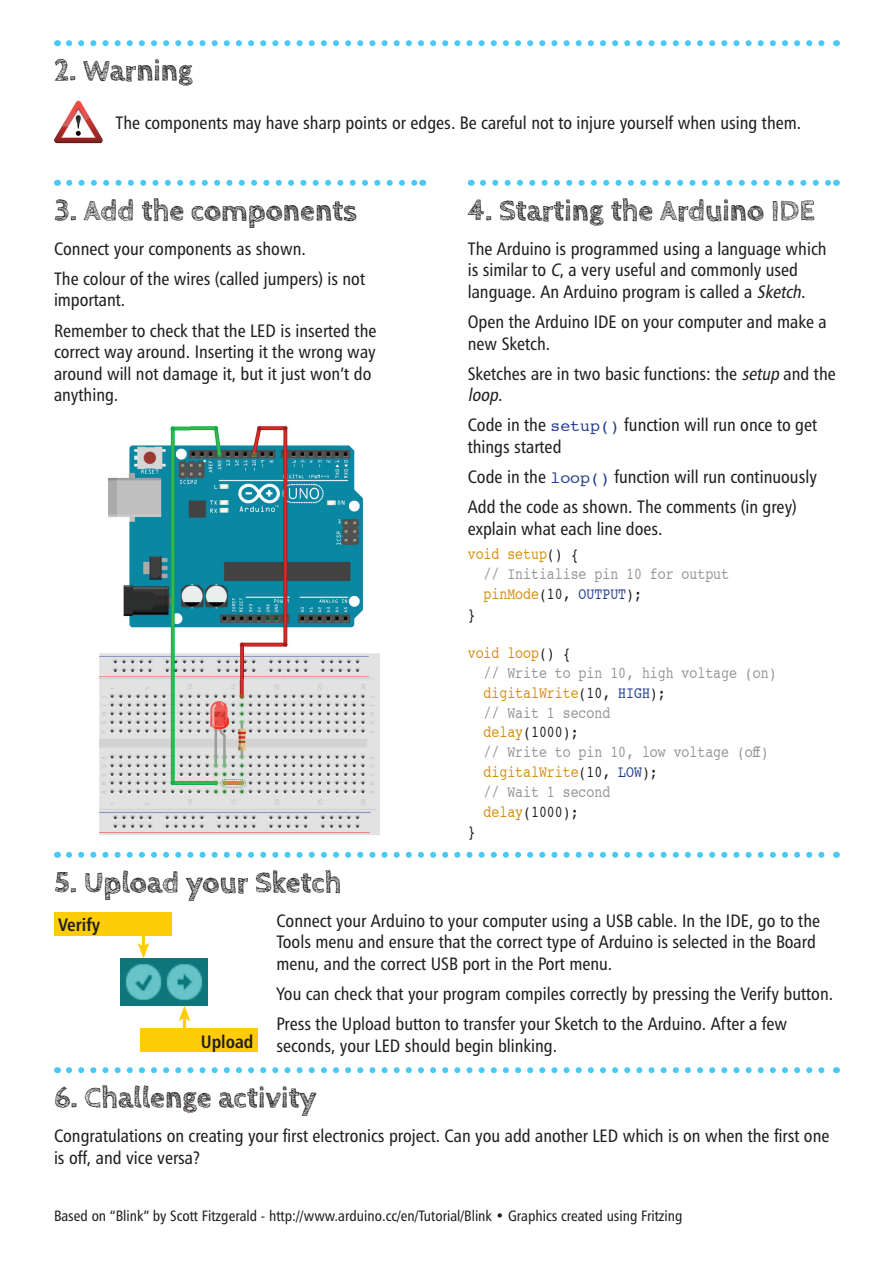
<style>
.page{position:relative;width:893px;height:1263px;background:#fff}
.page>*{position:absolute;margin:0;border:0;box-sizing:border-box;transform-origin:0 0}
.t1{font:700 30px "Cabin Sketch";color:#231f20}
.t2{font:18px/21.6px "Humanist 777 BT Roman Condensed B";color:#231f20}
.t3{font:18px "Humanist 777 BT Bold Condensed B";color:#231f20}
.t4{font:16.5px "Courier";color:#939598;scale:.8 1}
.t5{font:16.5px "Courier";color:#d49012;scale:.8 1}
.t6{font:16.5px "Courier";color:#231f20;scale:.8 1}
.t7{font:15px "Humanist 777 BT Roman Condensed B";color:#231f20}
.s1{font-style:italic}
.s2{font-family:"Courier";font-size:16.5px;color:#253f8e}
.s3{color:#231f20}
.s4{color:#253f8e}
.s5{color:#d49012}
</style>
<div class="page">
<svg style="left:69px;top:180px;width:347px;height:6px"></svg>
<img style="left:99px;top:425px;width:281px;height:410px">
<svg style="left:69px;top:40px;width:756px;height:6px"></svg>
<svg style="left:54px;top:101px;width:49px;height:42px"></svg>
<svg style="left:483px;top:180px;width:347px;height:6px"></svg>
<svg style="left:69px;top:852px;width:756px;height:6px"></svg>
<img style="left:121px;top:959px;width:87px;height:46px">
<div style="left:54px;top:912px;width:117px;height:23px;background:#fecd08"></div>
<div style="left:140px;top:1029px;width:118px;height:23px;background:#fecd08"></div>
<svg style="left:138px;top:935px;width:11px;height:24px"></svg>
<svg style="left:179px;top:1005px;width:11px;height:24px"></svg>
<svg style="left:69px;top:1067px;width:756px;height:6px"></svg>
<h1 class="t1" style="left:54px;top:54px;width:141px">2. Warning</h1>
<p class="t2" style="left:116px;top:112px;width:687px">The components may have sharp points or edges. Be careful not to injure yourself when using them.</p>
<h1 class="t1" style="left:54px;top:194px;width:304px">3. Add the components</h1>
<p class="t2" style="left:54px;top:233px;width:313px;line-height:30.2px">Connect your components as shown.<br>The colour of the wires (called jumpers) is not</p>
<p class="t2" style="left:54px;top:285px;width:324px;line-height:30.2px">important.<br>Remember to check that the LED is inserted the</p>
<p class="t2" style="left:54px;top:341px;width:323px">correct way around. Inserting it the wrong way around will not damage it, but it just won’t do anything.</p>
<h1 class="t1" style="left:468px;top:194px;width:349px">4. Starting the Arduino IDE</h1>
<p class="t2" style="left:468px;top:237px;width:360px">The Arduino is programmed using a language which is similar to <span class="s1">C</span>, a very useful and commonly used language. An Arduino program is called a <span class="s1">Sketch</span>.</p>
<p class="t2" style="left:468px;top:311px;width:360px">Open the Arduino IDE on your computer and make a new Sketch.</p>
<p class="t2" style="left:468px;top:362px;width:370px">Sketches are in two basic functions: the <span class="s1">setup</span> and the <span class="s1">loop</span>.</p>
<p class="t2" style="left:468px;top:414px;width:351px">Code in the <span class="s2">setup()</span> function will run once to get things started</p>
<p class="t2" style="left:468px;top:461px;width:351px;line-height:30.2px">Code in the <span class="s2">loop()</span> function will run continuously<br>Add the code as shown. The comments (in grey)</p>
<p class="t2" style="left:468px;top:517px;width:196px">explain what each line does.</p>
<p class="t5" style="left:468px;top:541px;width:140px">void setup<span class="s3">() {</span></p>
<p class="t4" style="left:484px;top:561px;width:308px">// Initialise pin 10 for output</p>
<p class="t5" style="left:484px;top:581px;width:200px">pinMode<span class="s3">(10,</span> <span class="s4">OUTPUT</span><span class="s3">);</span></p>
<p class="t6" style="left:468px;top:600px;width:11px">}</p>
<p class="t5" style="left:468px;top:640px;width:130px">void loop<span class="s3">() {</span></p>
<p class="t4" style="left:484px;top:660px;width:368px">// Write to pin 10, high voltage (on)</p>
<p class="t5" style="left:484px;top:680px;width:229px">digitalWrite<span class="s3">(10,</span> <span class="s4">HIGH</span><span class="s3">);</span></p>
<p class="t4" style="left:484px;top:699px;width:160px">// Wait 1 second</p>
<p class="t6" style="left:484px;top:719px;width:120px"><span class="s5">delay</span>(1000);</p>
<p class="t4" style="left:484px;top:739px;width:358px">// Write to pin 10, low voltage (off)</p>
<p class="t5" style="left:484px;top:759px;width:219px">digitalWrite<span class="s3">(10,</span> <span class="s4">LOW</span><span class="s3">);</span></p>
<p class="t4" style="left:484px;top:779px;width:160px">// Wait 1 second</p>
<p class="t6" style="left:484px;top:798px;width:120px"><span class="s5">delay</span>(1000);</p>
<p class="t6" style="left:468px;top:818px;width:11px">}</p>
<h1 class="t1" style="left:54px;top:866px;width:289px">5. Upload your Sketch</h1>
<p class="t3" style="left:58px;top:913px;width:43px">Verify</p>
<p class="t2" style="left:276px;top:909px;width:545px">Connect your Arduino to your computer using a USB cable. In the IDE, go to the<br>Tools menu and ensure that the correct type of Arduino is selected in the Board menu, and the correct USB port in the Port menu.</p>
<p class="t2" style="left:276px;top:978px;width:558px;line-height:30.2px">You can check that your program compiles correctly by pressing the Verify button.<br>Press the Upload button to transfer your Sketch to the Arduino. After a few</p>
<p class="t2" style="left:276px;top:1034px;width:282px">seconds, your LED should begin blinking.</p>
<p class="t3" style="left:201px;top:1030px;width:54px">Upload</p>
<h1 class="t1" style="left:54px;top:1081px;width:264px">6. Challenge activity</h1>
<p class="t2" style="left:54px;top:1125px;width:777px">Congratulations on creating your first electronics project. Can you add another LED which is on when the first one is off, and vice versa?</p>
<p class="t7" style="left:54px;top:1206px;width:630px">Based on “Blink” by Scott Fitzgerald - http://www.arduino.cc/en/Tutorial/Blink • Graphics created using Fritzing</p>
</div>
